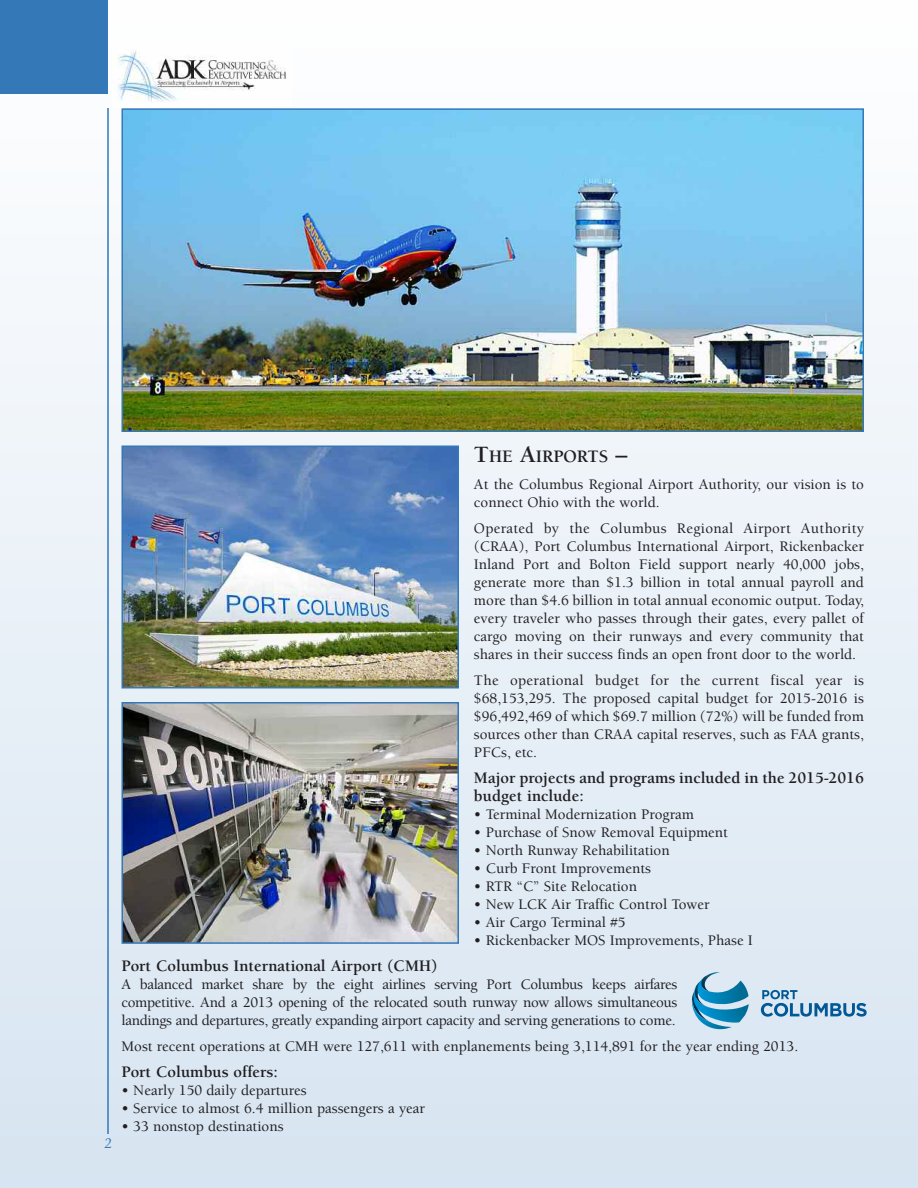
<style>
.page{position:relative;width:918px;height:1188px;background:#fff}
.page>*{position:absolute;margin:0;border:0;box-sizing:border-box;transform-origin:0 0}
.t1{font:700 18px "Berkeley";color:#201e21}
.t2{font:700 16.5px/18px "Berkeley";color:#201e21}
.t3{font:500 15px/18px "Berkeley";color:#201e21;text-align:justify}
.t4{font:italic 15px "Berkeley";color:#3478b8}
.s1{font-size:24px}
</style>
<div class="page">
<div style="left:0;top:0;width:918px;height:1188px;background:linear-gradient(to bottom,#fefeff,#d7e4f1)"></div>
<div style="left:0;top:0;width:108px;height:94px;background:#3478b8"></div>
<hr style="left:107px;top:108px;width:2px;height:1026px;background:#3478b8">
<img style="left:113px;top:44px;width:179px;height:64px">
<img style="left:125px;top:111px;width:736px;height:318px">
<div style="left:122px;top:108px;width:742px;height:324px;border:2px solid #3478b8"></div>
<svg style="left:692px;top:972px;width:57px;height:57px;background:#72b2cf"></svg>
<svg style="left:761px;top:990px;width:106px;height:27px;background:#9abcd6"></svg>
<img style="left:125px;top:705px;width:331px;height:236px">
<div style="left:122px;top:702px;width:337px;height:242px;border:2px solid #3478b8"></div>
<img style="left:125px;top:449px;width:331px;height:236px">
<div style="left:122px;top:446px;width:337px;height:242px;border:2px solid #3478b8"></div>
<p class="t4" style="left:105px;top:1137px;width:9px">2</p>
<p class="t1" style="left:474px;top:450px;width:155px"><span class="s1">T</span>HE <span class="s1">A</span>IRPORTS <span class="s1">–</span></p>
<p class="t3" style="left:474px;top:476px;width:392px">At the Columbus Regional Airport Authority, our vision is to connect Ohio with the world.</p>
<p class="t3" style="left:474px;top:520px;width:392px">Operated by the Columbus Regional Airport Authority (CRAA), Port Columbus International Airport, Rickenbacker Inland Port and Bolton Field support nearly 40,000 jobs, generate more than $1.3 billion in total annual payroll and more than $4.6 billion in total annual economic output. Today, every traveler who passes through their gates, every pallet of cargo moving on their runways and every community that shares in their success finds an open front door to the world.</p>
<p class="t3" style="left:474px;top:672px;width:392px">The operational budget for the current fiscal year is $68,153,295. The proposed capital budget for 2015-2016 is $96,492,469 of which $69.7 million (72%) will be funded from sources other than CRAA capital reserves, such as FAA grants, PFCs, etc.</p>
<p class="t2" style="left:474px;top:770px;width:392px">Major projects and programs included in the 2015-2016 budget include:</p>
<p class="t3" style="left:474px;top:807px;width:222px">• Terminal Modernization Program</p>
<p class="t3" style="left:474px;top:825px;width:256px">• Purchase of Snow Removal Equipment</p>
<p class="t3" style="left:474px;top:843px;width:197px">• North Runway Rehabilitation</p>
<p class="t3" style="left:474px;top:861px;width:178px">• Curb Front Improvements</p>
<p class="t3" style="left:474px;top:879px;width:165px">• RTR “C” Site Relocation</p>
<p class="t3" style="left:474px;top:897px;width:237px">• New LCK Air Traffic Control Tower</p>
<p class="t3" style="left:474px;top:915px;width:153px">• Air Cargo Terminal #5</p>
<p class="t3" style="left:474px;top:933px;width:280px">• Rickenbacker MOS Improvements, Phase I</p>
<p class="t2" style="left:122px;top:958px;width:317px">Port Columbus International Airport (CMH)</p>
<p class="t3" style="left:122px;top:977px;width:557px">A balanced market share by the eight airlines serving Port Columbus keeps airfares competitive. And a 2013 opening of the relocated south runway now allows simultaneous landings and departures, greatly expanding airport capacity and serving generations to come.</p>
<p class="t3" style="left:122px;top:1039px;width:678px">Most recent operations at CMH were 127,611 with enplanements being 3,114,891 for the year ending 2013.</p>
<p class="t2" style="left:122px;top:1064px;width:158px">Port Columbus offers:</p>
<p class="t3" style="left:122px;top:1083px;width:187px">• Nearly 150 daily departures</p>
<p class="t3" style="left:122px;top:1101px;width:305px">• Service to almost 6.4 million passengers a year</p>
<p class="t3" style="left:122px;top:1119px;width:164px">• 33 nonstop destinations</p>
</div>
